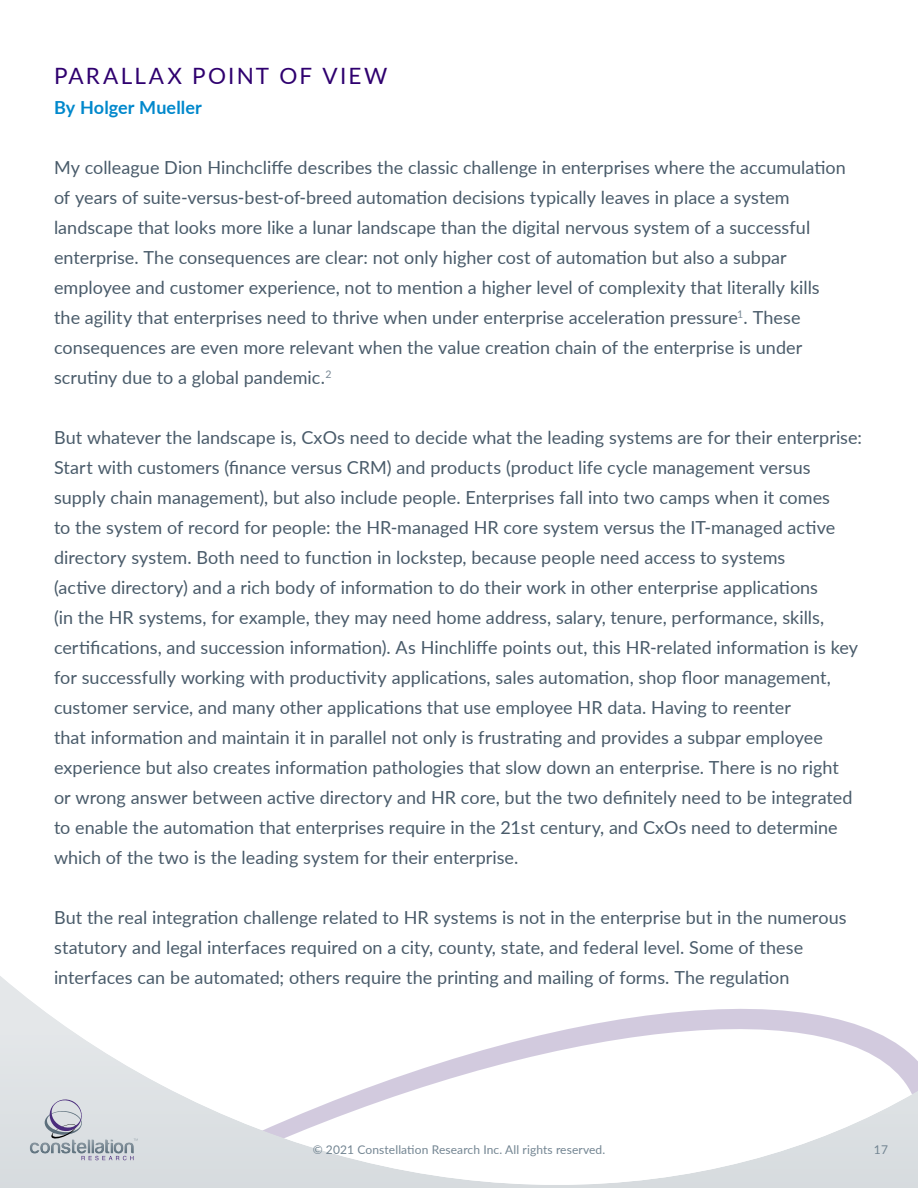
<style>
.page{position:relative;width:918px;height:1188px;background:#fff}
.page>*{position:absolute;margin:0;border:0;box-sizing:border-box;transform-origin:0 0}
.t1{font:22.5px "Lato";letter-spacing:.1em;color:#2f006f}
.t2{font:18px/30px "Lato";color:#495b6a}
.t3{font:700 18px "Lato";letter-spacing:.005em;color:#08c}
.t4{font:12px "Lato";letter-spacing:.01em;color:#738592}
</style>
<div class="page">
<svg style="left:0;top:976px;width:918px;height:212px"></svg>
<svg style="left:30px;top:1099px;width:108px;height:61px"></svg>
<p class="t1" style="left:54px;top:60px;width:335px">PARALLAX POINT OF VIEW</p>
<p class="t3" style="left:54px;top:94px;width:149px">By Holger Mueller</p>
<p class="t2" style="left:54px;top:152px;width:793px">My colleague Dion Hinchcliffe describes the classic challenge in enterprises where the accumulation of years of suite-versus-best-of-breed automation decisions typically leaves in place a system landscape that looks more like a lunar landscape than the digital nervous system of a successful enterprise. The consequences are clear: not only higher cost of automation but also a subpar employee and customer experience, not to mention a higher level of complexity that literally kills the agility that enterprises need to thrive when under enterprise acceleration pressure<sup>1</sup> . These consequences are even more relevant when the value creation chain of the enterprise is under scrutiny due to a global pandemic.<sup>2</sup></p>
<p class="t2" style="left:54px;top:422px;width:810px">But whatever the landscape is, CxOs need to decide what the leading systems are for their enterprise:<br>Start with customers (finance versus CRM) and products (product life cycle management versus supply chain management), but also include people. Enterprises fall into two camps when it comes<br>to the system of record for people: the HR-managed HR core system versus the IT-managed active directory system. Both need to function in lockstep, because people need access to systems<br>(active directory) and a rich body of information to do their work in other enterprise applications<br>(in the HR systems, for example, they may need home address, salary, tenure, performance, skills, certifications, and succession information). As Hinchliffe points out, this HR-related information is key for successfully working with productivity applications, sales automation, shop floor management, customer service, and many other applications that use employee HR data. Having to reenter<br>that information and maintain it in parallel not only is frustrating and provides a subpar employee experience but also creates information pathologies that slow down an enterprise. There is no right<br>or wrong answer between active directory and HR core, but the two definitely need to be integrated to enable the automation that enterprises require in the 21st century, and CxOs need to determine which of the two is the leading system for their enterprise.</p>
<p class="t2" style="left:54px;top:902px;width:794px">But the real integration challenge related to HR systems is not in the enterprise but in the numerous statutory and legal interfaces required on a city, county, state, and federal level. Some of these interfaces can be automated; others require the printing and mailing of forms. The regulation</p>
<p class="t4" style="left:313px;top:1141px;width:294px">© 2021 Constellation Research Inc. All rights reserved.</p>
<p class="t4" style="left:874px;top:1145px;width:16px">17</p>
</div>
